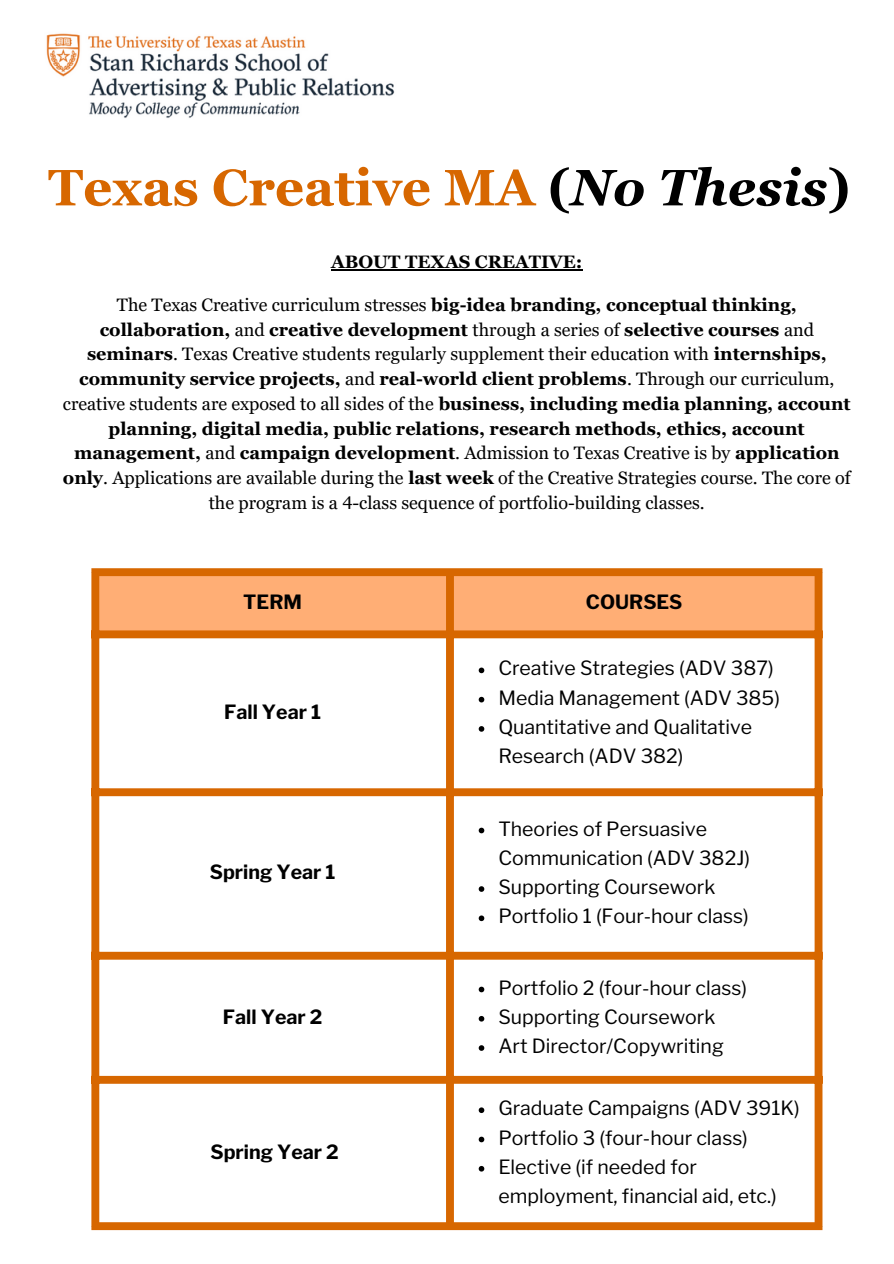
<style>
.page{position:relative;width:894px;height:1264px;background:#fff}
.page>*{position:absolute;margin:0;border:0;box-sizing:border-box;transform-origin:0 0}
.t1{font:700 51px "Georgia Pro";color:#d76700}
.t2{font:19.5px/29.2px "Libre Franklin";color:#000}
.t3{font:700 19.5px "Libre Franklin";color:#000}
.t4{font:18px/24.8px "Georgia Pro";color:#000;text-align:center}
.t5{font:700 18px "Georgia Pro";color:#000}
.s1{color:#000}
.s2{font-style:italic;color:#000}
.s3{font-weight:700}
</style>
<div class="page">
<div style="left:99px;top:576px;width:715px;height:54px;background:#ffae75"></div>
<svg style="left:99px;top:638px;width:715px;height:584px"></svg>
<svg style="left:478px;top:667px;width:6px;height:6px"></svg>
<svg style="left:478px;top:696px;width:6px;height:6px"></svg>
<svg style="left:478px;top:726px;width:6px;height:5px"></svg>
<svg style="left:478px;top:827px;width:6px;height:6px"></svg>
<svg style="left:478px;top:886px;width:6px;height:5px"></svg>
<svg style="left:478px;top:915px;width:6px;height:6px"></svg>
<svg style="left:478px;top:986px;width:6px;height:6px"></svg>
<svg style="left:478px;top:1015px;width:6px;height:6px"></svg>
<svg style="left:478px;top:1045px;width:6px;height:5px"></svg>
<svg style="left:478px;top:1107px;width:6px;height:6px"></svg>
<svg style="left:478px;top:1136px;width:6px;height:6px"></svg>
<svg style="left:478px;top:1165px;width:6px;height:6px"></svg>
<div style="left:91px;top:576px;width:8px;height:646px;background:#d76700"></div>
<div style="left:446px;top:576px;width:8px;height:646px;background:#d76700"></div>
<div style="left:814px;top:576px;width:8px;height:646px;background:#d76700"></div>
<div style="left:91px;top:568px;width:731px;height:8px;background:#d76700"></div>
<div style="left:91px;top:630px;width:731px;height:8px;background:#d76700"></div>
<div style="left:91px;top:788px;width:731px;height:8px;background:#d76700"></div>
<div style="left:91px;top:951px;width:731px;height:8px;background:#d76700"></div>
<div style="left:91px;top:1075px;width:731px;height:8px;background:#d76700"></div>
<div style="left:91px;top:1222px;width:731px;height:8px;background:#d76700"></div>
<hr style="left:331px;top:269px;width:251px;height:2px;background:#000">
<img style="left:46px;top:33px;width:349px;height:85px">
<p class="t1" style="left:48px;top:159px;width:803px">Texas Creative MA <span class="s1">(</span><span class="s2">No Thesis</span><span class="s1">)</span></p>
<p class="t5" style="left:331px;top:252px;width:252px">ABOUT TEXAS CREATIVE:</p>
<p class="t4" style="left:63px;top:292px;width:789px">The Texas Creative curriculum stresses <span class="s3">big-idea branding, conceptual thinking, collaboration,</span> and <span class="s3">creative development</span> through a series of <span class="s3">selective courses</span> and <span class="s3">seminars</span>. Texas Creative students regularly supplement their education with <span class="s3">internships, community service projects,</span> and <span class="s3">real-world client problems</span>. Through our curriculum, creative students are exposed to all sides of the <span class="s3">business, including media planning, account planning, digital media, public relations, research methods, ethics, account management,</span> and <span class="s3">campaign development</span>. Admission to Texas Creative is by <span class="s3">application only</span>. Applications are available during the <span class="s3">last week</span> of the Creative Strategies course. The core of the program is a 4-class sequence of portfolio-building classes.</p>
<h1 class="t3" style="left:243px;top:590px;width:60px">TERM</h1>
<h2 class="t3" style="left:585px;top:590px;width:98px">COURSES</h2>
<p class="t3" style="left:224px;top:700px;width:98px">Fall Year 1</p>
<p class="t3" style="left:210px;top:860px;width:127px">Spring Year 1</p>
<p class="t3" style="left:223px;top:1004px;width:101px">Fall Year 2</p>
<p class="t3" style="left:210px;top:1140px;width:130px">Spring Year 2</p>
<p class="t2" style="left:498px;top:653px;width:277px">Creative Strategies (ADV 387)</p>
<p class="t2" style="left:498px;top:683px;width:283px">Media Management (ADV 385)</p>
<p class="t2" style="left:498px;top:712px;width:255px">Quantitative and Qualitative<br>Research (ADV 382)</p>
<p class="t2" style="left:498px;top:814px;width:253px">Theories of Persuasive<br>Communication (ADV 382J)</p>
<p class="t2" style="left:498px;top:872px;width:218px">Supporting Coursework</p>
<p class="t2" style="left:498px;top:901px;width:252px">Portfolio 1 (Four-hour class)</p>
<p class="t2" style="left:498px;top:972px;width:250px">Portfolio 2 (four-hour class)</p>
<p class="t2" style="left:498px;top:1002px;width:218px">Supporting Coursework</p>
<p class="t2" style="left:498px;top:1031px;width:227px">Art Director/Copywriting</p>
<p class="t2" style="left:498px;top:1093px;width:303px">Graduate Campaigns (ADV 391K)</p>
<p class="t2" style="left:498px;top:1122px;width:251px">Portfolio 3 (four-hour class)</p>
<p class="t2" style="left:498px;top:1152px;width:280px">Elective (if needed for employment, financial aid, etc.)</p>
</div>
